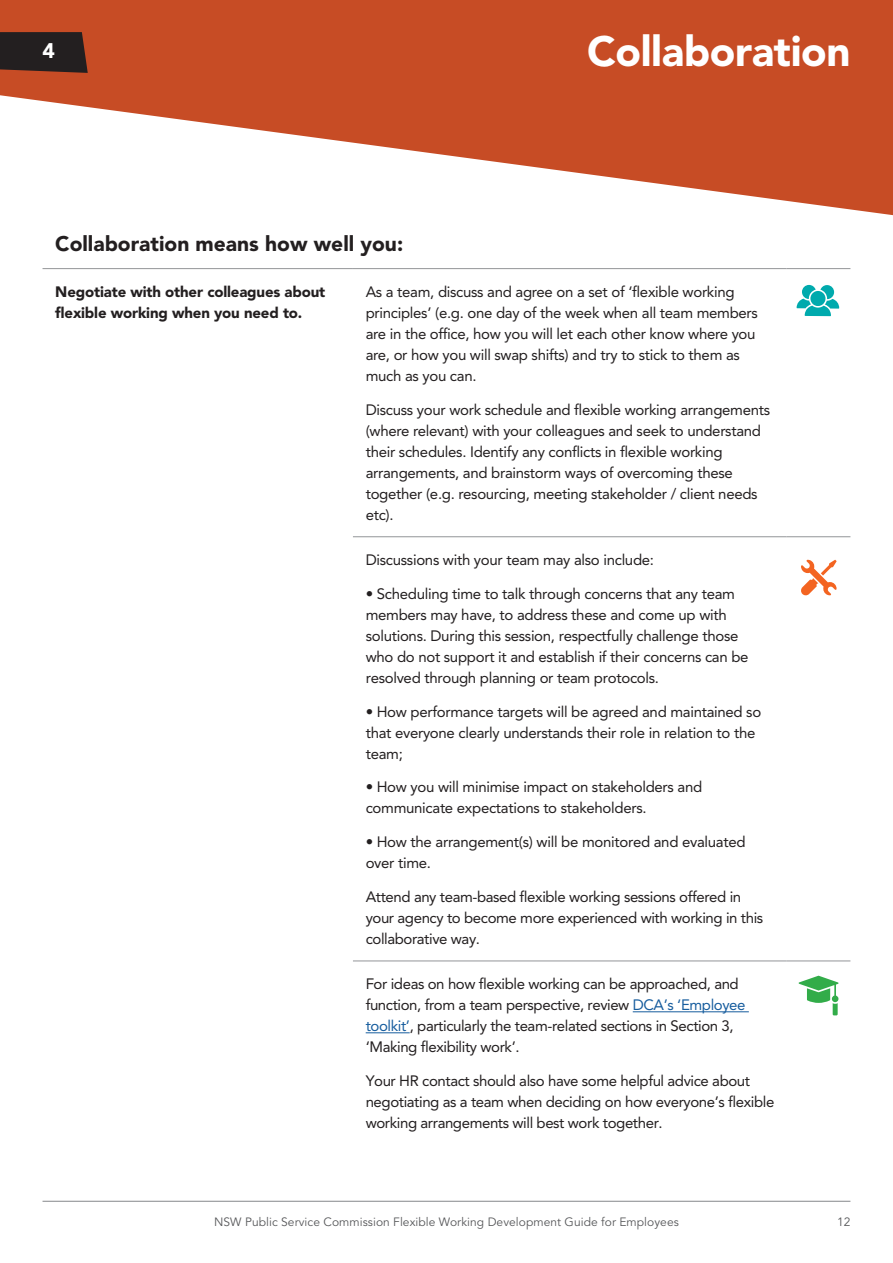
<style>
.page{position:relative;width:893px;height:1263px;background:#fff}
.page>*{position:absolute;margin:0;border:0;box-sizing:border-box;transform-origin:0 0}
.t1{font:900 42px "Avenir LT Std";letter-spacing:-.01em;color:#fff}
.t2{font:900 21px "Avenir LT Std";color:#231f20}
.t3{font:900 21px "Avenir LT Std";color:#fff}
.t4{font:15px/21px "Avenir LT Std";letter-spacing:-.02em;color:#231f20}
.t5{font:900 15px/21px "Avenir LT Std";letter-spacing:-.01em;color:#231f20}
.t6{font:12px "Avenir LT Std";letter-spacing:.005em;color:#57585a}
.s1{color:#175d9e}
</style>
<div class="page">
<svg style="left:0;top:0;width:893px;height:216px;fill:#c74c25"></svg>
<svg style="left:0;top:32px;width:88px;height:41px;background:#302220"></svg>
<hr style="left:43px;top:1201px;width:807px;height:1px;background:#939598">
<hr style="left:43px;top:268px;width:310px;height:1px;background:#939598">
<hr style="left:353px;top:268px;width:434px;height:1px;background:#939598">
<hr style="left:787px;top:268px;width:63px;height:1px;background:#939598">
<hr style="left:353px;top:536px;width:434px;height:1px;background:#939598">
<hr style="left:787px;top:536px;width:63px;height:1px;background:#939598">
<hr style="left:353px;top:961px;width:434px;height:1px;background:#939598">
<hr style="left:787px;top:961px;width:63px;height:1px;background:#939598">
<hr style="left:633px;top:1011px;width:116px;height:1px;background:#175d9e">
<hr style="left:366px;top:1032px;width:44px;height:1px;background:#175d9e">
<svg style="left:799px;top:976px;width:39px;height:39px"></svg>
<svg style="left:797px;top:285px;width:42px;height:31px"></svg>
<svg style="left:801px;top:560px;width:36px;height:36px"></svg>
<h2 class="t3" style="left:43px;top:38px;width:14px">4</h2>
<h1 class="t1" style="left:587px;top:26px;width:265px">Collaboration</h1>
<h2 class="t2" style="left:55px;top:231px;width:349px">Collaboration means how well you:</h2>
<h4 class="t5" style="left:55px;top:281px;width:272px">Negotiate with other colleagues about flexible working when you need to.</h4>
<p class="t4" style="left:366px;top:281px;width:394px">As a team, discuss and agree on a set of ‘flexible working principles’ (e.g. one day of the week when all team members are in the office, how you will let each other know where you are, or how you will swap shifts) and try to stick to them as much as you can.</p>
<p class="t4" style="left:366px;top:399px;width:406px">Discuss your work schedule and flexible working arrangements (where relevant) with your colleagues and seek to understand their schedules. Identify any conflicts in flexible working arrangements, and brainstorm ways of overcoming these together (e.g. resourcing, meeting stakeholder / client needs etc).</p>
<p class="t4" style="left:366px;top:549px;width:290px">Discussions with your team may also include:</p>
<p class="t4" style="left:366px;top:583px;width:384px">• Scheduling time to talk through concerns that any team members may have, to address these and come up with solutions. During this session, respectfully challenge those who do not support it and establish if their concerns can be resolved through planning or team protocols.</p>
<p class="t4" style="left:366px;top:701px;width:397px">• How performance targets will be agreed and maintained so that everyone clearly understands their role in relation to the team;</p>
<p class="t4" style="left:366px;top:777px;width:338px">• How you will minimise impact on stakeholders and communicate expectations to stakeholders.</p>
<p class="t4" style="left:366px;top:831px;width:381px">• How the arrangement(s) will be monitored and evaluated over time.</p>
<p class="t4" style="left:366px;top:886px;width:399px">Attend any team-based flexible working sessions offered in your agency to become more experienced with working in this collaborative way.</p>
<p class="t4" style="left:366px;top:974px;width:381px">For ideas on how flexible working can be approached, and function, from a team perspective, review <span class="s1">DCA’s ‘Employee toolkit’</span>, particularly the team-related sections in Section 3, ‘Making flexibility work’.</p>
<p class="t4" style="left:366px;top:1070px;width:410px">Your HR contact should also have some helpful advice about negotiating as a team when deciding on how everyone’s flexible working arrangements will best work together.</p>
<p class="t6" style="left:214px;top:1215px;width:466px">NSW Public Service Commission Flexible Working Development Guide for Employees</p>
<p class="t6" style="left:837px;top:1215px;width:15px">12</p>
</div>
